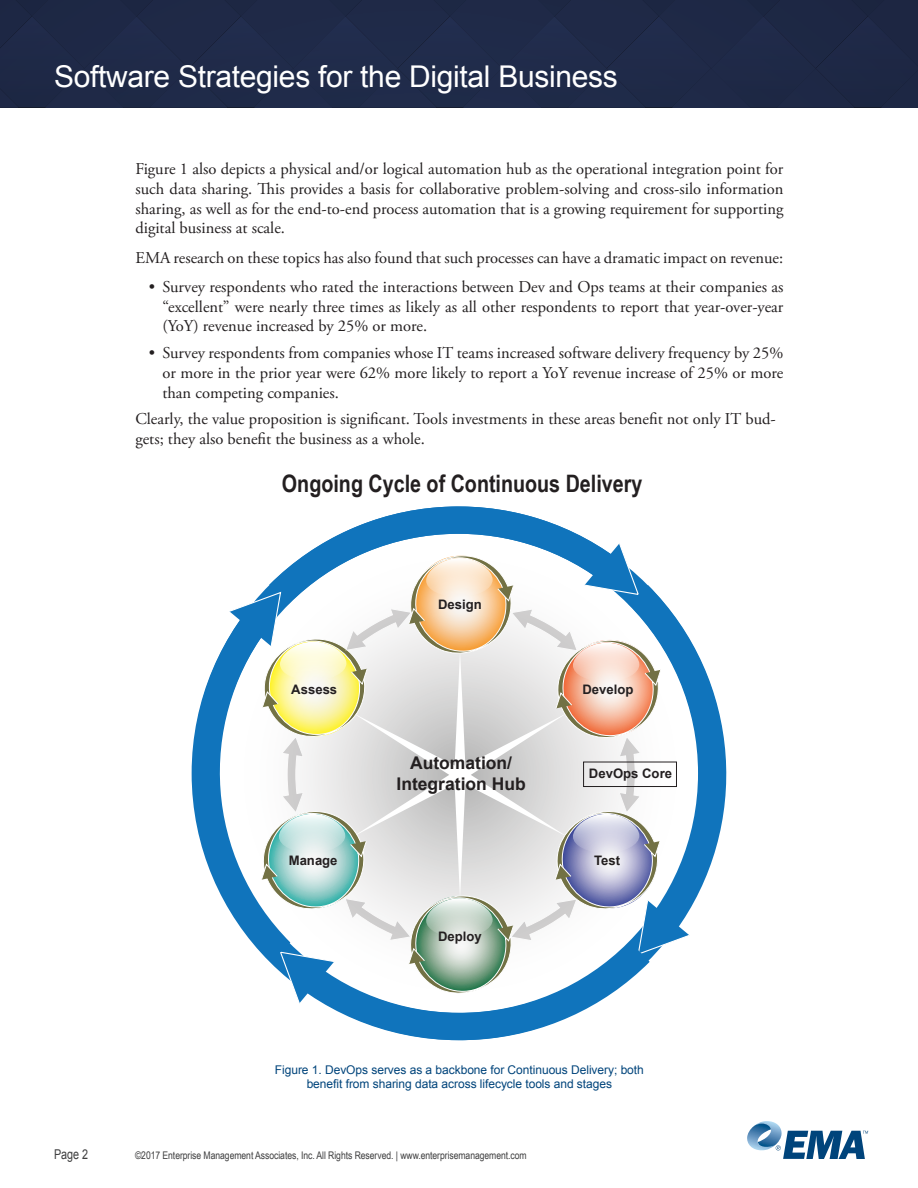
<style>
.page{position:relative;width:918px;height:1188px;background:#fff}
.page>*{position:absolute;margin:0;border:0;box-sizing:border-box;transform-origin:0 0}
.t1{font:30px "Arial";letter-spacing:-.01em;color:#fff}
.t2{font:700 24px "Arial Narrow";color:#231f20}
.t3{font:700 17.55px/21px "Arial";color:#231f20;text-align:center}
.Default{font:16.5px/19.8px "Adobe Garamond Pro";color:#231f20;text-align:justify}
.t4{font:13.5px "Arial";color:#3e3e3f;scale:.8 1}
.t5{font:700 13.05px "Arial";color:#231f20}
.Captions{font:12px/14.4px "Arial";letter-spacing:-.005em;color:#00447b;text-align:center}
.t6{font:10.5px "Arial Narrow";letter-spacing:-.005em;color:#3e3e3f}
</style>
<div class="page">
<svg style="left:747px;top:1121px;width:121px;height:38px"></svg>
<div style="left:0;top:0;width:918px;height:108px;background:#1f2947"></div>
<svg style="left:325px;top:506px;width:267px;height:36px"></svg>
<svg style="left:691px;top:641px;width:36px;height:266px"></svg>
<svg style="left:326px;top:1005px;width:267px;height:36px"></svg>
<svg style="left:191px;top:639px;width:37px;height:269px"></svg>
<svg style="left:228px;top:542px;width:463px;height:463px"></svg>
<div style="left:583px;top:762px;width:94px;height:25px;border:1px solid #231f20"></div>
<h1 class="t1" style="left:54px;top:57px;width:565px">Software Strategies for the Digital Business</h1>
<p class="Default" style="left:135px;top:159px;width:650px">Figure 1 also depicts a physical and/or logical automation hub as the operational integration point for such data sharing. This provides a basis for collaborative problem-solving and cross-silo information sharing, as well as for the end-to-end process automation that is a growing requirement for supporting digital business at scale.</p>
<p class="Default" style="left:135px;top:248px;width:649px">EMA research on these topics has also found that such processes can have a dramatic impact on revenue:</p>
<p class="Default" style="left:162px;top:277px;width:623px;text-indent:-14px">• Survey respondents who rated the interactions between Dev and Ops teams at their companies as “excellent” were nearly three times as likely as all other respondents to report that year-over-year (YoY) revenue increased by 25% or more.</p>
<p class="Default" style="left:162px;top:343px;width:622px;text-indent:-14px">• Survey respondents from companies whose IT teams increased software delivery frequency by 25% or more in the prior year were 62% more likely to report a YoY revenue increase of 25% or more than competing companies.</p>
<p class="Default" style="left:135px;top:410px;width:642px">Clearly, the value proposition is significant. Tools investments in these areas benefit not only IT bud&shy;gets; they also benefit the business as a whole.</p>
<p class="t2" style="left:282px;top:465px;width:362px">Ongoing Cycle of Continuous Delivery</p>
<p class="t5" style="left:438px;top:596px;width:45px">Design</p>
<p class="t5" style="left:291px;top:681px;width:47px">Assess</p>
<p class="t5" style="left:582px;top:681px;width:53px">Develop</p>
<p class="t3" style="left:397px;top:752px;width:131px">Automation/<br>Integration Hub</p>
<p class="t5" style="left:589px;top:765px;width:85px">DevOps Core</p>
<p class="t5" style="left:289px;top:852px;width:50px">Manage</p>
<p class="t5" style="left:594px;top:852px;width:27px">Test</p>
<p class="t5" style="left:438px;top:928px;width:45px">Deploy</p>
<p class="Captions" style="left:275px;top:1063px;width:370px">Figure 1. DevOps serves as a backbone for Continuous Delivery; both benefit from sharing data across lifecycle tools and stages</p>
<p class="t4" style="left:54px;top:1145px;width:44px">Page 2</p>
<p class="t6" style="left:135px;top:1147px;width:393px">©2017 Enterprise Management Associates, Inc. All Rights Reserved. | www.enterprisemanagement.com</p>
</div>
